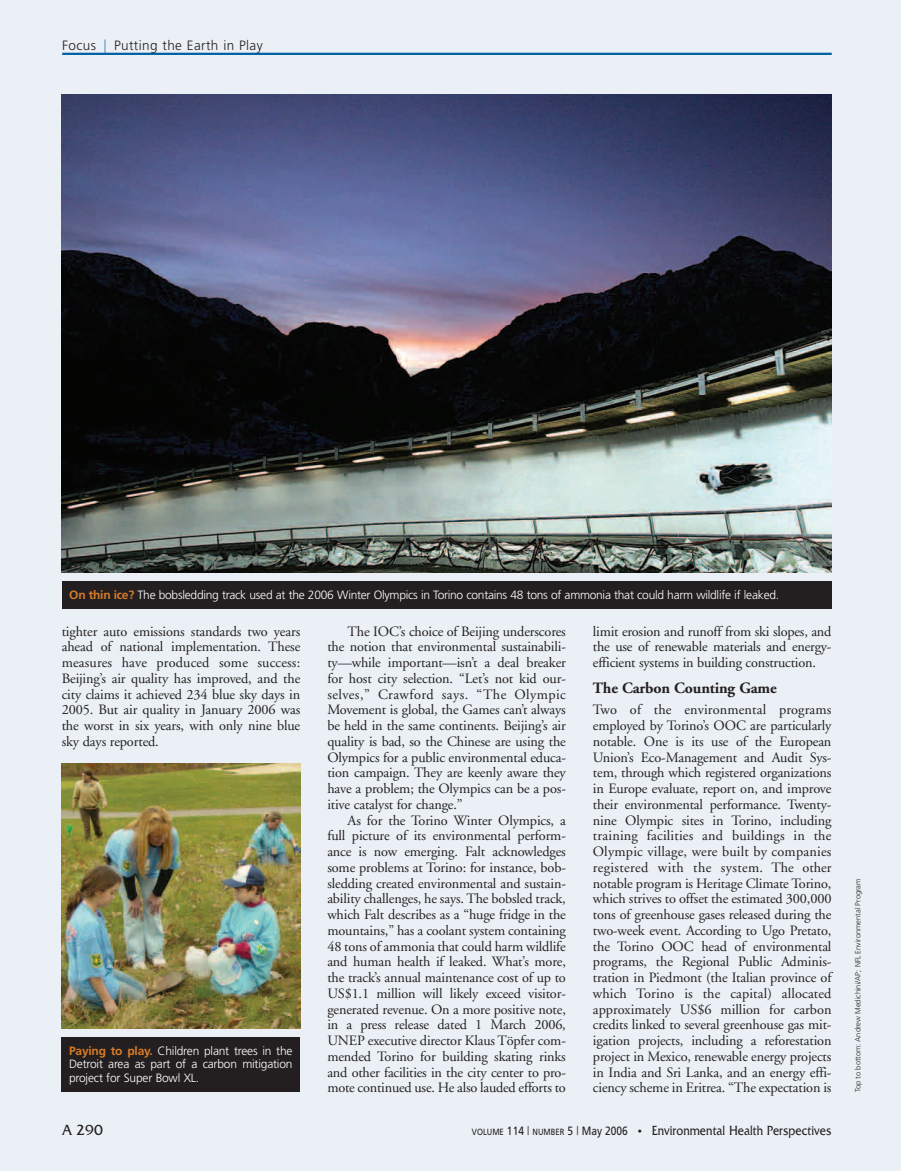
<style>
.page{position:relative;width:901px;height:1171px;background:#fff}
.page>*{position:absolute;margin:0;border:0;box-sizing:border-box;transform-origin:0 0}
.t1{font:700 15.75px "Adobe Garamond";letter-spacing:-.01em;color:#231f20}
.t2{font:15px "Friz Quadrata IT Cby BT";color:#231f20}
.t3{font:14.25px/15.8px "Adobe Garamond";letter-spacing:-.01em;color:#231f20;text-align:justify}
.t4{font:13.5px "Friz Quadrata IT Cby BT";color:#231f20;scale:.85 1}
.t5{font:300 13.5px "Frutiger";letter-spacing:.03em;color:#231f20}
.t6{font:300 12px/13.5px "Frutiger";letter-spacing:-.02em;color:#fff;text-align:justify}
.t7{font:300 7.5px "Frutiger";color:#231f20}
.s1{font-size:18px;color:#0061a2}
.s2{font-weight:700;color:#d77c29}
.s3{font-family:"Frutiger";font-size:9px}
.s4{font-family:"Frutiger";font-size:12px}
.s5{font-family:"Frutiger";font-weight:300;font-size:12px}
.s6{font-size:10.5px}
</style>
<div class="page">
<img style="left:0;top:0;width:900px;height:1171px">
<p class="t5" style="left:62px;top:40px;width:202px">Focus <span class="s1">|</span> Putting the Earth in Play</p>
<p class="t6" style="left:69px;top:589px;width:711px"><span class="s2">On thin ice?</span> The bobsledding track used at the 2006 Winter Olympics in Torino contains 48 tons of ammonia that could harm wildlife if leaked.</p>
<p class="t3" style="left:62px;top:624px;width:240px">tighter auto emissions standards two years ahead of national implementation. These measures have produced some success:<br>Beijing’s air quality has improved, and the city claims it achieved 234 blue sky days in 2005. But air quality in January 2006 was the worst in six years, with only nine blue sky days reported.</p>
<p class="t3" style="left:327px;top:624px;width:240px;text-indent:20px">The IOC’s choice of Beijing underscores the notion that environmental sustainabili&shy;ty—while important—isn’t a deal breaker for host city selection. “Let’s not kid our&shy;selves,” Crawford says. “The Olympic Movement is global, the Games can’t always be held in the same continents. Beijing’s air quality is bad, so the Chinese are using the Olympics for a public environmental educa&shy;tion campaign. They are keenly aware they have a problem; the Olympics can be a pos&shy;itive catalyst for change.”</p>
<p class="t3" style="left:327px;top:813px;width:240px;text-indent:20px">As for the Torino Winter Olympics, a full picture of its environmental perform&shy;ance is now emerging. Falt acknowledges some problems at Torino: for instance, bob&shy;sledding created environmental and sustain&shy;ability challenges, he says. The bobsled track, which Falt describes as a “huge fridge in the mountains,” has a coolant system containing 48 tons of ammonia that could harm wildlife and human health if leaked. What’s more, the track’s annual maintenance cost of up to US$1.1 million will likely exceed visitor&shy;generated revenue. On a more positive note, in a press release dated 1 March 2006, UNEP executive director Klaus Töpfer com&shy;mended Torino for building skating rinks and other facilities in the city center to pro&shy;mote continued use. He also lauded efforts to</p>
<p class="t6" style="left:69px;top:1044px;width:225px"><span class="s2">Paying to play.</span> Children plant trees in the Detroit area as part of a carbon mitigation project for Super Bowl XL.</p>
<p class="t3" style="left:592px;top:624px;width:240px">limit erosion and runoff from ski slopes, and the use of renewable materials and energy&shy;efficient systems in building construction.</p>
<p class="t1" style="left:592px;top:682px;width:185px">The Carbon Counting Game</p>
<p class="t3" style="left:592px;top:703px;width:240px">Two of the environmental programs employed by Torino’s OOC are particularly notable. One is its use of the European Union’s Eco-Management and Audit Sys&shy;tem, through which registered organizations in Europe evaluate, report on, and improve their environmental performance. Twenty&shy;nine Olympic sites in Torino, including training facilities and buildings in the Olympic village, were built by companies registered with the system. The other notable program is Heritage Climate Torino, which strives to offset the estimated 300,000 tons of greenhouse gases released during the two-week event. According to Ugo Pretato, the Torino OOC head of environmental programs, the Regional Public Adminis&shy;tration in Piedmont (the Italian province of which Torino is the capital) allocated approximately US$6 million for carbon credits linked to several greenhouse gas mit&shy;igation projects, including a reforestation project in Mexico, renewable energy projects in India and Sri Lanka, and an energy effi&shy;ciency scheme in Eritrea. “The expectation is</p>
<p class="t2" style="left:62px;top:1124px;width:42px">A 290</p>
<p class="t4" style="left:471px;top:1125px;width:424px"><span class="s3">VOLUME</span> <span class="s4">114</span> <span class="s5">|</span> <span class="s3">NUMBER</span> <span class="s4">5</span> <span class="s5">|</span> <span class="s4">May 2006</span> <span class="s6">•</span> Environmental Health Perspectives</p>
<p class="t7" style="left:854px;top:1092px;width:215px;rotate:-90deg">Top to bottom: Andrew Medichini/AP; NFL Environmental Program</p>
</div>
